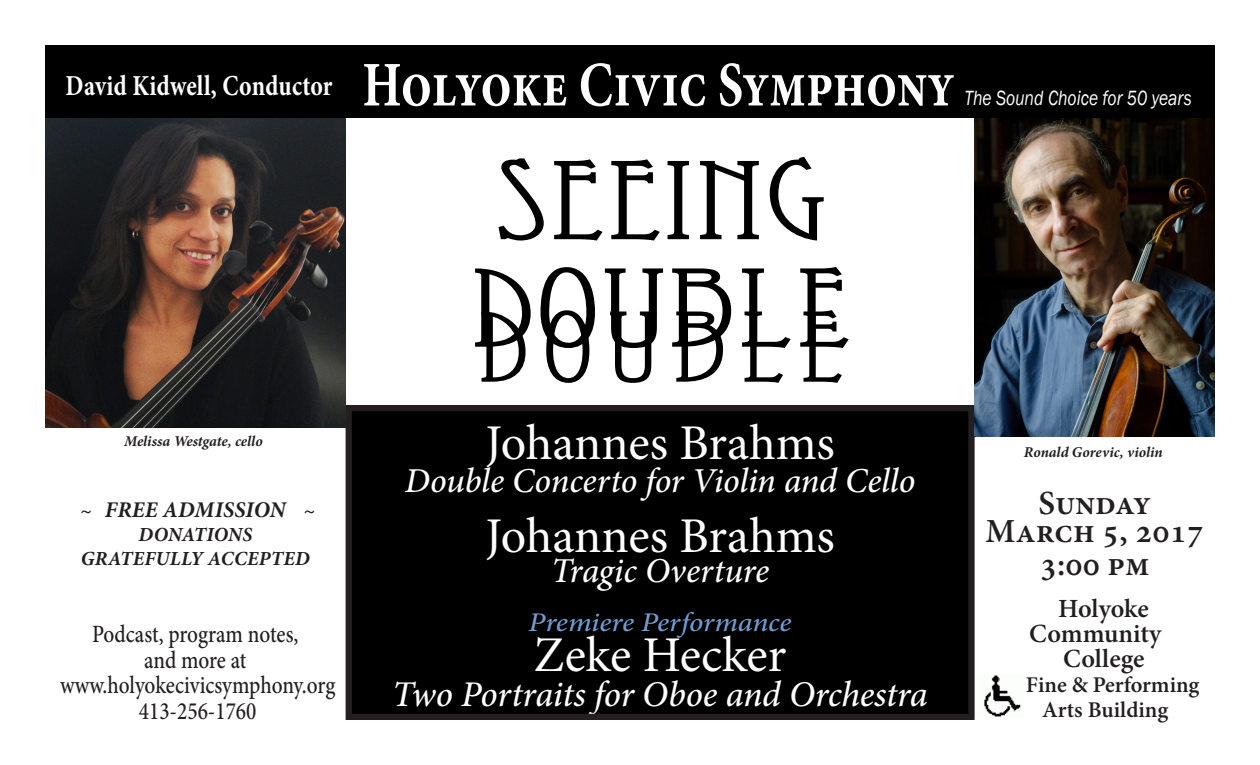
<style>
.page{position:relative;width:1260px;height:765px;background:#fff}
.page>*{position:absolute;margin:0;border:0;box-sizing:border-box;transform-origin:0 0}
.t1{font:110.5px "Eccentric Std";color:#000;scale:1.47 1}
.t2{font:99.12px "Eccentric Std";letter-spacing:.1em;color:#000;scale:1.3 1}
.t3{font:50px "Minion Pro";letter-spacing:-.005em;color:#fff}
.t4{font:italic 500 36.25px "Minion Pro";letter-spacing:-.01em;color:#fff}
.t5{font:italic 500 35px "Minion Pro";letter-spacing:-.005em;color:#fff}
.t6{font:600 33.75px/33.8px "Minion Pro";color:#231f20;text-align:center}
.t7{font:700 29px "Minion Pro";letter-spacing:.005em;color:#fff;scale:.82 1}
.t8{font:italic 500 27px "Minion Pro";letter-spacing:-.005em;color:#729cd1;scale:1.11 1}
.t9{font:600 26.25px "Minion Pro";letter-spacing:-.005em;color:#231f20}
.t10{font:500 24.88px "Minion Pro";letter-spacing:-.005em;color:#231f20;scale:.85 1}
.t11{font:600 22.5px "Minion Pro";letter-spacing:-.005em;color:#231f20}
.t12{font:italic 700 22.5px "Minion Pro";letter-spacing:.01em;color:#231f20}
.t13{font:italic 21.12px "Franklin Gothic";color:#fff;scale:.83 1}
.t14{font:italic 700 20px "Minion Pro";letter-spacing:.01em;color:#231f20}
.t15{font:italic 700 15px "Minion Pro";letter-spacing:-.005em;color:#231f20}
.s1{font-size:63.62px}
.s2{font-style:inherit}
.s3{font-size:20px}
</style>
<div class="page">
<div style="left:349px;top:408px;width:622px;height:309px;background:#000"></div>
<div style="left:346px;top:405px;width:629px;height:315px;border:6px solid #231f20"></div>
<img style="left:975px;top:118px;width:240px;height:318px">
<img style="left:45px;top:118px;width:301px;height:309px">
<div style="left:45px;top:45px;width:1170px;height:73px;background:#000"></div>
<img style="left:984px;top:675px;width:37px;height:42px">
<p class="t7" style="left:66px;top:66px;width:1086px">David Kidwell, Conductor <span class="s1">Holyoke Civic Symphony</span></p>
<p class="t13" style="left:965px;top:85px;width:275px">The Sound Choice for <span class="s2">50</span> years</p>
<p class="t15" style="left:124px;top:431px;width:140px">Melissa Westgate, cello</p>
<p class="t12" style="left:80px;top:494px;width:236px"><span class="s3">~</span> FREE ADMISSION <span class="s3">~</span></p>
<p class="t14" style="left:138px;top:520px;width:115px">DONATIONS</p>
<p class="t14" style="left:81px;top:544px;width:231px">GRATEFULLY ACCEPTED</p>
<p class="t10" style="left:92px;top:618px;width:244px">Podcast, program notes,</p>
<p class="t10" style="left:144px;top:643px;width:122px">and more at</p>
<p class="t10" style="left:60px;top:669px;width:325px">www.holyokecivicsymphony.org</p>
<p class="t10" style="left:139px;top:694px;width:140px">413-256-1760</p>
<p class="t1" style="left:495px;top:137px;width:228px">SEEING</p>
<p class="t1" style="left:471px;top:245px;width:259px">DOUBLE</p>
<p class="t2" style="left:479px;top:290px;width:282px">DOUBLE</p>
<p class="t3" style="left:485px;top:410px;width:351px">Johannes Brahms</p>
<p class="t5" style="left:405px;top:457px;width:512px">Double Concerto for Violin and Cello</p>
<p class="t3" style="left:485px;top:502px;width:351px">Johannes Brahms</p>
<p class="t5" style="left:551px;top:547px;width:220px">Tragic Overture</p>
<p class="t8" style="left:529px;top:603px;width:239px">Premiere Performance</p>
<p class="t3" style="left:534px;top:621px;width:254px">Zeke Hecker</p>
<p class="t4" style="left:392px;top:669px;width:537px">Two Portraits for Oboe and Orchestra</p>
<p class="t15" style="left:1024px;top:441px;width:140px">Ronald Gorevic, violin</p>
<p class="t6" style="left:1039px;top:486px;width:114px">Sunday</p>
<p class="t6" style="left:985px;top:514px;width:220px">March 5, 2017<br>3:00 pm</p>
<p class="t9" style="left:1058px;top:591px;width:92px">Holyoke</p>
<p class="t9" style="left:1029px;top:616px;width:134px">Community</p>
<p class="t9" style="left:1063px;top:641px;width:83px">College</p>
<p class="t11" style="left:1026px;top:669px;width:175px">Fine &amp; Performing</p>
<p class="t11" style="left:1042px;top:694px;width:128px">Arts Building</p>
</div>
